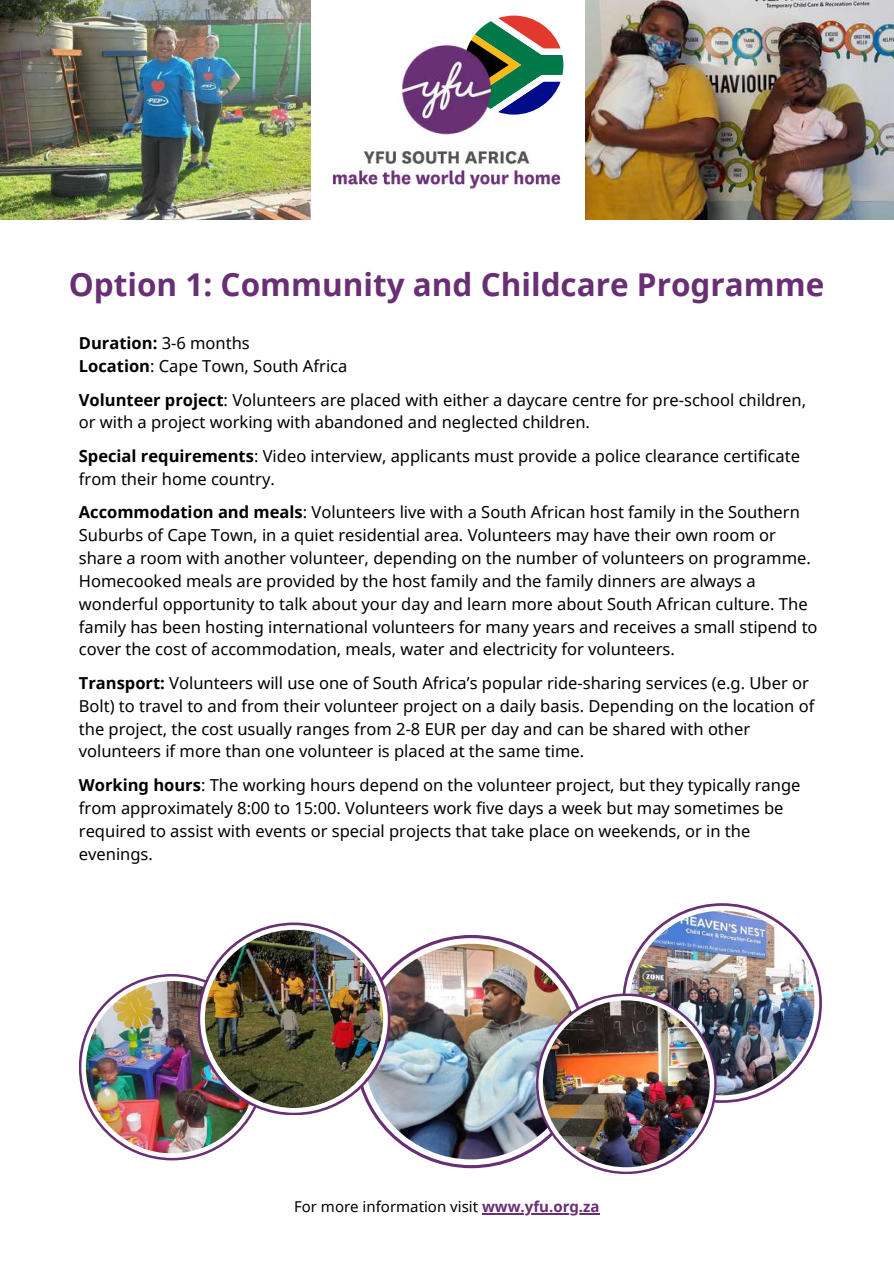
<style>
.page{position:relative;width:894px;height:1264px;background:#fff}
.page>*{position:absolute;margin:0;border:0;box-sizing:border-box;transform-origin:0 0}
.t1{font:700 31.5px "Noto Sans";color:#682f74}
.t2{font:16.5px/23px "Noto Sans";color:#000}
.t3{font:15px "Noto Sans";color:#000}
.s1{font-weight:700}
.s2{font-weight:700;color:#682f74}
</style>
<div class="page">
<svg style="left:472px;top:16px;width:84px;height:22px"></svg>
<img style="left:310px;top:38px;width:254px;height:181px">
<img style="left:585px;top:0;width:307px;height:219px">
<img style="left:0;top:0;width:310px;height:219px">
<svg style="left:79px;top:974px;width:186px;height:186px"></svg>
<svg style="left:81px;top:976px;width:182px;height:181px"></svg>
<img style="left:86px;top:981px;width:172px;height:172px;border-radius:50%">
<svg style="left:354px;top:934px;width:234px;height:234px;background:#85578e"></svg>
<div style="left:358px;top:938px;width:226px;height:227px;background:#fff;border-radius:50%"></div>
<img style="left:363px;top:943px;width:216px;height:216px;border-radius:50%">
<svg style="left:197px;top:922px;width:193px;height:193px;background:#7d4d86"></svg>
<svg style="left:200px;top:925px;width:188px;height:187px"></svg>
<img style="left:205px;top:929px;width:178px;height:178px;border-radius:50%">
<svg style="left:622px;top:903px;width:199px;height:199px"></svg>
<svg style="left:624px;top:905px;width:195px;height:195px"></svg>
<img style="left:629px;top:910px;width:185px;height:185px;border-radius:50%">
<svg style="left:536px;top:993px;width:180px;height:181px"></svg>
<svg style="left:538px;top:996px;width:176px;height:175px"></svg>
<img style="left:542px;top:1000px;width:167px;height:167px;border-radius:50%">
<hr style="left:482px;top:1213px;width:117px;height:1px;background:#682f74">
<h1 class="t1" style="left:69px;top:262px;width:756px">Option 1: Community and Childcare Programme</h1>
<p class="t2" style="left:79px;top:331px;width:270px"><span class="s1">Duration:</span> 3-6 months<br><span class="s1">Location</span>: Cape Town, South Africa</p>
<p class="t2" style="left:79px;top:388px;width:728px"><span class="s1">Volunteer project</span>: Volunteers are placed with either a daycare centre for pre-school children, or with a project working with abandoned and neglected children.</p>
<p class="t2" style="left:79px;top:444px;width:722px"><span class="s1">Special requirements</span>: Video interview, applicants must provide a police clearance certificate from their home country.</p>
<p class="t2" style="left:79px;top:500px;width:740px"><span class="s1">Accommodation and meals</span>: Volunteers live with a South African host family in the Southern Suburbs of Cape Town, in a quiet residential area. Volunteers may have their own room or share a room with another volunteer, depending on the number of volunteers on programme.<br>Homecooked meals are provided by the host family and the family dinners are always a wonderful opportunity to talk about your day and learn more about South African culture. The family has been hosting international volunteers for many years and receives a small stipend to cover the cost of accommodation, meals, water and electricity for volunteers.</p>
<p class="t2" style="left:79px;top:671px;width:736px"><span class="s1">Transport:</span> Volunteers will use one of South Africa’s popular ride-sharing services (e.g. Uber or Bolt) to travel to and from their volunteer project on a daily basis. Depending on the location of the project, the cost usually ranges from 2-8 EUR per day and can be shared with other volunteers if more than one volunteer is placed at the same time.</p>
<p class="t2" style="left:79px;top:773px;width:723px"><span class="s1">Working hours</span>: The working hours depend on the volunteer project, but they typically range from approximately 8:00 to 15:00. Volunteers work five days a week but may sometimes be required to assist with events or special projects that take place on weekends, or in the evenings.</p>
<p class="t3" style="left:294px;top:1196px;width:307px">For more information visit <span class="s2">www.yfu.org.za</span></p>
</div>
